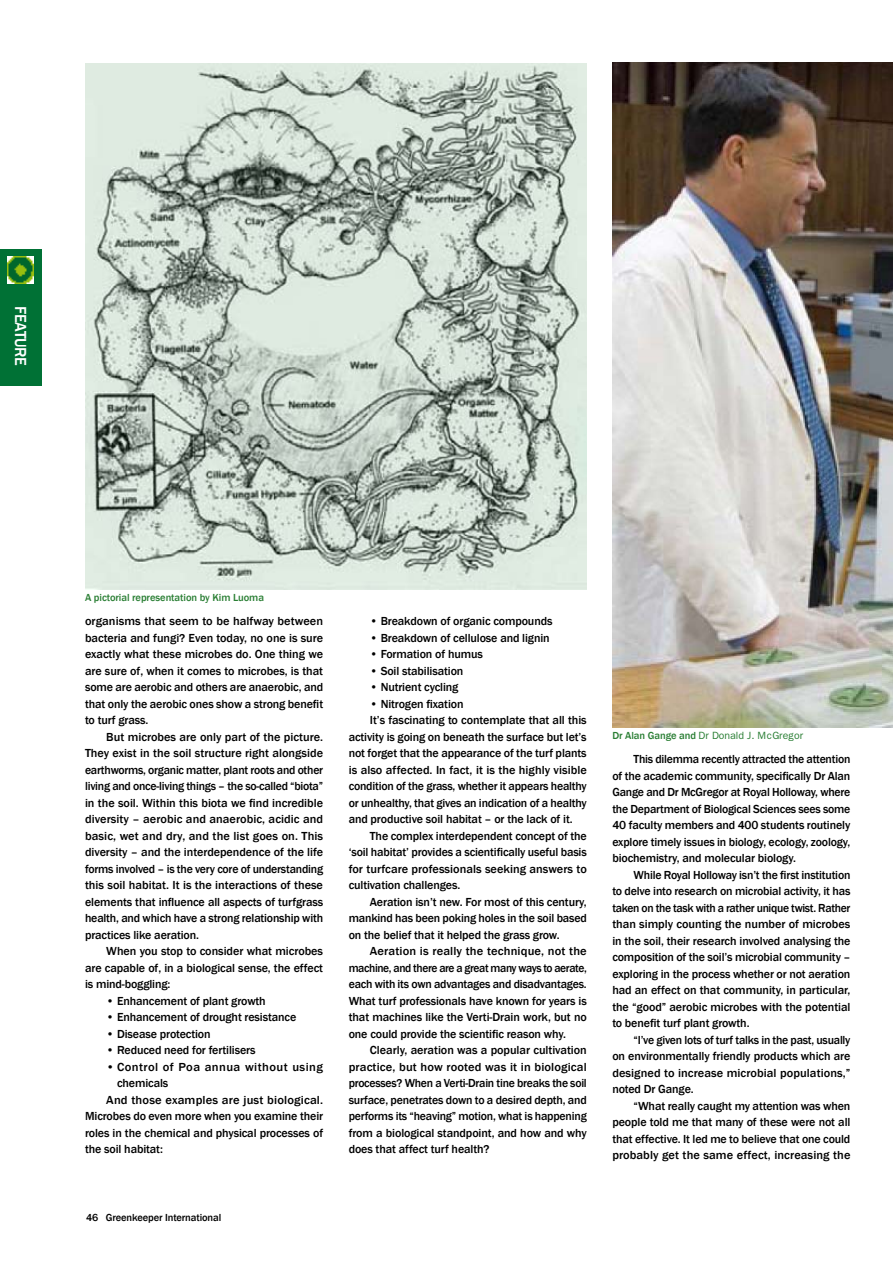
<style>
.page{position:relative;width:893px;height:1263px;background:#fff}
.page>*{position:absolute;margin:0;border:0;box-sizing:border-box;transform-origin:0 0}
.t1{font:500 16.5px "Franklin Gothic";letter-spacing:-.02em;color:#fff}
.t2{font:500 12px/16.5px "Franklin Gothic";letter-spacing:-.01em;color:#000;text-align:justify}
.t3{font:500 12px "Franklin Gothic";letter-spacing:.01em;color:#000;scale:1.04 1}
.t4{font:500 12px "Franklin Gothic";letter-spacing:-.035em;color:#000;scale:.96 1}
.t5{font:500 12px "Franklin Gothic";letter-spacing:.01em;color:#000;scale:1.05 1}
.t6{font:500 12px "Franklin Gothic";letter-spacing:.035em;color:#000;scale:1.05 1}
.t7{font:500 10.5px "Franklin Gothic";letter-spacing:-.005em;color:#297e33}
.t8{font:10.5px "Franklin Gothic";letter-spacing:-.005em;color:#297e33}
.t9{font:500 10.5px "Franklin Gothic";letter-spacing:-.01em;color:#000}
.s1{font-weight:500}
</style>
<div class="page">
<img style="left:85px;top:64px;width:502px;height:525px">
<img style="left:612px;top:63px;width:281px;height:665px">
<div style="left:0;top:249px;width:41px;height:137px;background:#007135"></div>
<img style="left:7px;top:257px;width:27px;height:26px">
<h1 class="t1" style="left:31px;top:306px;width:61px;rotate:90deg">FEATURE</h1>
<p class="t7" style="left:85px;top:591px;width:180px">A pictorial representation by Kim Luoma</p>
<p class="t2" style="left:85px;top:613px;width:240px">organisms that seem to be halfway between bacteria and fungi? Even today, no one is sure exactly what these microbes do. One thing we are sure of, when it comes to microbes, is that some are aerobic and others are anaerobic, and that only the aerobic ones show a strong benefit to turf grass.</p>
<p class="t2" style="left:85px;top:728px;width:240px;text-indent:21px">But microbes are only part of the picture.<br>They exist in the soil structure right alongside earthworms, organic matter, plant roots and other living and once-living things – the so-called “biota” in the soil. Within this biota we find incredible diversity – aerobic and anaerobic, acidic and basic, wet and dry, and the list goes on. This diversity – and the interdependence of the life forms involved – is the very core of understanding this soil habitat. It is the interactions of these elements that influence all aspects of turfgrass health, and which have a strong relationship with practices like aeration.</p>
<p class="t2" style="left:85px;top:943px;width:240px;text-indent:21px">When you stop to consider what microbes are capable of, in a biological sense, the effect is mind-boggling:</p>
<p class="t2" style="left:106px;top:992px;width:161px">• Enhancement of plant growth</p>
<p class="t2" style="left:106px;top:1009px;width:192px">• Enhancement of drought resistance</p>
<p class="t2" style="left:106px;top:1025px;width:106px">• Disease protection</p>
<p class="t2" style="left:106px;top:1042px;width:151px">• Reduced need for fertilisers</p>
<p class="t6" style="left:106px;top:1059px;width:208px">• Control of Poa annua without using</p>
<p class="t2" style="left:117px;top:1075px;width:53px">chemicals</p>
<p class="t5" style="left:106px;top:1092px;width:208px">And those examples are just biological.</p>
<p class="t2" style="left:85px;top:1108px;width:240px">Microbes do even more when you examine their</p>
<p class="t2" style="left:85px;top:1124px;width:240px">roles in the chemical and physical processes of</p>
<p class="t2" style="left:85px;top:1141px;width:79px">the soil habitat:</p>
<p class="t9" style="left:86px;top:1211px;width:137px">46 Greenkeeper International</p>
<p class="t2" style="left:370px;top:613px;width:184px">• Breakdown of organic compounds</p>
<p class="t2" style="left:370px;top:629px;width:181px">• Breakdown of cellulose and lignin</p>
<p class="t2" style="left:370px;top:646px;width:114px">• Formation of humus</p>
<p class="t2" style="left:370px;top:662px;width:95px">• Soil stabilisation</p>
<p class="t2" style="left:370px;top:679px;width:90px">• Nutrient cycling</p>
<p class="t2" style="left:370px;top:695px;width:95px">• Nitrogen fixation</p>
<p class="t2" style="left:370px;top:712px;width:218px">It’s fascinating to contemplate that all this</p>
<p class="t2" style="left:349px;top:728px;width:240px">activity is going on beneath the surface but let’s</p>
<p class="t2" style="left:349px;top:745px;width:240px">not forget that the appearance of the turf plants</p>
<p class="t2" style="left:349px;top:761px;width:240px">is also affected. In fact, it is the highly visible</p>
<p class="t2" style="left:349px;top:778px;width:240px">condition of the grass, whether it appears healthy</p>
<p class="t2" style="left:349px;top:794px;width:240px">or unhealthy, that gives an indication of a healthy</p>
<p class="t2" style="left:349px;top:811px;width:225px">and productive soil habitat – or the lack of it.</p>
<p class="t2" style="left:370px;top:827px;width:218px">The complex interdependent concept of the</p>
<p class="t2" style="left:349px;top:844px;width:240px">‘soil habitat’ provides a scientifically useful basis</p>
<p class="t2" style="left:349px;top:860px;width:240px">for turfcare professionals seeking answers to</p>
<p class="t2" style="left:349px;top:877px;width:113px">cultivation challenges.</p>
<p class="t2" style="left:370px;top:893px;width:218px">Aeration isn’t new. For most of this century,</p>
<p class="t2" style="left:349px;top:910px;width:240px">mankind has been poking holes in the soil based</p>
<p class="t2" style="left:349px;top:926px;width:213px">on the belief that it helped the grass grow.</p>
<p class="t3" style="left:370px;top:944px;width:210px">Aeration is really the technique, not the</p>
<p class="t4" style="left:349px;top:960px;width:250px">machine, and there are a great many ways to aerate,</p>
<p class="t2" style="left:349px;top:976px;width:240px">each with its own advantages and disadvantages.</p>
<p class="t2" style="left:349px;top:992px;width:240px">What turf professionals have known for years is</p>
<p class="t2" style="left:349px;top:1009px;width:240px">that machines like the Verti-Drain work, but no</p>
<p class="t2" style="left:349px;top:1025px;width:219px">one could provide the scientific reason why.</p>
<p class="t2" style="left:370px;top:1042px;width:218px">Clearly, aeration was a popular cultivation</p>
<p class="t3" style="left:349px;top:1059px;width:230px">practice, but how rooted was it in biological</p>
<p class="t2" style="left:349px;top:1075px;width:240px">processes? When a Verti-Drain tine breaks the soil</p>
<p class="t2" style="left:349px;top:1091px;width:240px">surface, penetrates down to a desired depth, and</p>
<p class="t2" style="left:349px;top:1108px;width:240px">performs its “heaving” motion, what is happening</p>
<p class="t2" style="left:349px;top:1124px;width:240px">from a biological standpoint, and how and why</p>
<p class="t2" style="left:349px;top:1141px;width:142px">does that affect turf health?</p>
<p class="t8" style="left:612px;top:729px;width:193px"><span class="s1">Dr Alan Gange and</span> Dr Donald J. McGregor</p>
<p class="t2" style="left:612px;top:751px;width:240px;text-indent:21px">This dilemma recently attracted the attention of the academic community, specifically Dr Alan Gange and Dr McGregor at Royal Holloway, where the Department of Biological Sciences sees some 40 faculty members and 400 students routinely explore timely issues in biology, ecology, zoology, biochemistry, and molecular biology.</p>
<p class="t2" style="left:612px;top:867px;width:240px;text-indent:21px">While Royal Holloway isn’t the first institution to delve into research on microbial activity, it has taken on the task with a rather unique twist. Rather than simply counting the number of microbes in the soil, their research involved analysing the composition of the soil’s microbial community – exploring in the process whether or not aeration had an effect on that community, in particular, the “good” aerobic microbes with the potential to benefit turf plant growth.</p>
<p class="t2" style="left:612px;top:1032px;width:240px;text-indent:21px">“I’ve given lots of turf talks in the past, usually on environmentally friendly products which are designed to increase microbial populations,” noted Dr Gange.</p>
<p class="t2" style="left:612px;top:1098px;width:240px;text-indent:21px">“What really caught my attention was when people told me that many of these were not all that effective. It led me to believe that one could probably get the same effect, increasing the</p>
</div>
